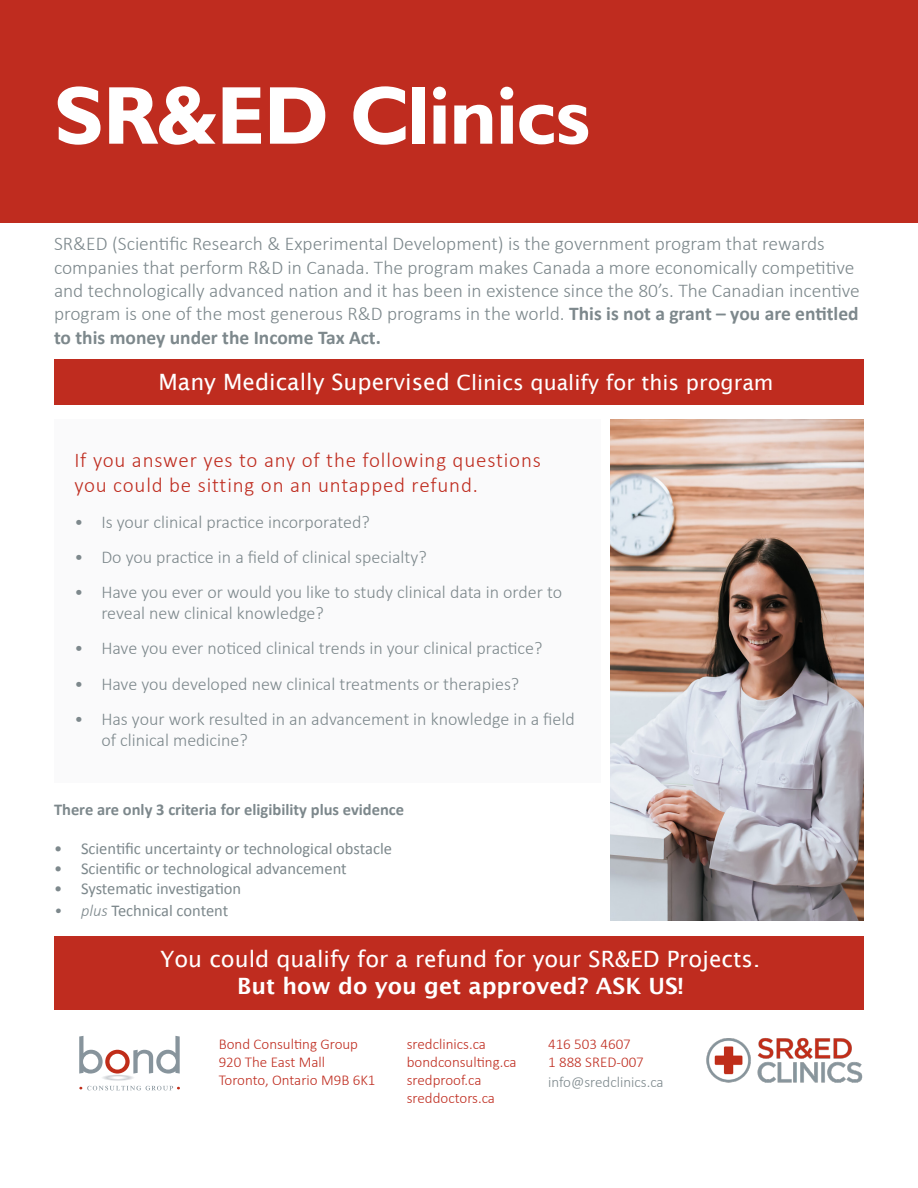
<style>
.page{position:relative;width:918px;height:1188px;background:#fff}
.page>*{position:absolute;margin:0;border:0;box-sizing:border-box;transform-origin:0 0}
.t1{font:700 82.5px "Humanist 521 BT";color:#fff}
.t2{font:22.5px "Lucida Sans";color:#fff}
.t3{font:600 22.5px "Lucida Sans";color:#fff}
.t4{font:300 21px "Calibri";letter-spacing:.04em;color:#bf2c1f}
.t5{font:21px "Lucida Sans";color:#fff}
.t6{font:300 19.5px/23.4px "Calibri";color:#7d888c}
.t7{font:300 18px/21.6px "Calibri";color:#7d888c}
.t8{font:16.5px "Calibri";color:#7d888c}
.t9{font:700 16.5px "Calibri";color:#7d888c}
.t10{font:300 15px "Calibri";color:#bf2c1f}
.t11{font:300 15px "Calibri";color:#7d888c}
.s1{font-weight:700}
.s2{font-size:22.5px}
.s3{font-weight:300;font-style:italic}
</style>
<div class="page">
<div style="left:0;top:0;width:918px;height:223px;background:#bf2c1f"></div>
<div style="left:54px;top:419px;width:546px;height:364px;background:#fafafb"></div>
<div style="left:54px;top:359px;width:810px;height:46px;background:#bf2c1f"></div>
<div style="left:54px;top:937px;width:810px;height:73px;background:#bf2c1f"></div>
<img style="left:610px;top:419px;width:254px;height:501px">
<svg style="left:102px;top:1075px;width:32px;height:6px"></svg>
<svg style="left:79px;top:1036px;width:101px;height:38px"></svg>
<svg style="left:79px;top:1086px;width:101px;height:4px"></svg>
<img style="left:706px;top:1038px;width:157px;height:45px">
<p class="t1" style="left:54px;top:64px;width:538px">SR&amp;ED Clinics</p>
<p class="t6" style="left:54px;top:232px;width:807px">SR&amp;ED (Scientific Research &amp; Experimental Development) is the government program that rewards companies that perform R&amp;D in Canada. The program makes Canada a more economically competitive and technologically advanced nation and it has been in existence since the 80’s. The Canadian incentive program is one of the most generous R&amp;D programs in the world. <span class="s1">This is not a grant – you are entitled to this money under the Income Tax Act.</span></p>
<p class="t5" style="left:159px;top:370px;width:616px"><span class="s2">Many Medically Supervised</span> Clinics qualify for this program</p>
<p class="t4" style="left:74px;top:447px;width:468px">If you answer yes to any of the following questions</p>
<p class="t4" style="left:74px;top:472px;width:405px">you could be sitting on an untapped refund.</p>
<p class="t7" style="left:74px;top:511px;width:297px">• Is your clinical practice incorporated?</p>
<p class="t7" style="left:74px;top:546px;width:354px">• Do you practice in a field of clinical specialty?</p>
<p class="t7" style="left:101px;top:581px;width:462px;text-indent:-27px">• Have you ever or would you like to study clinical data in order to reveal new clinical knowledge?</p>
<p class="t7" style="left:74px;top:638px;width:470px">• Have you ever noticed clinical trends in your clinical practice?</p>
<p class="t7" style="left:74px;top:673px;width:446px">• Have you developed new clinical treatments or therapies?</p>
<p class="t7" style="left:101px;top:708px;width:475px;text-indent:-27px">• Has your work resulted in an advancement in knowledge in a field of clinical medicine?</p>
<p class="t9" style="left:54px;top:799px;width:352px">There are only 3 criteria for eligibility plus evidence</p>
<p class="t8" style="left:54px;top:839px;width:340px">• Scientific uncertainty or technological obstacle</p>
<p class="t8" style="left:54px;top:858px;width:294px">• Scientific or technological advancement</p>
<p class="t8" style="left:54px;top:878px;width:189px">• Systematic investigation</p>
<p class="t8" style="left:54px;top:900px;width:176px"><span class="s3">• plus</span> Technical content</p>
<p class="t2" style="left:160px;top:947px;width:601px">You could qualify for a refund for your SR&amp;ED Projects.</p>
<p class="t3" style="left:237px;top:974px;width:448px">But how do you get approved? ASK US!</p>
<p class="t10" style="left:219px;top:1035px;width:141px">Bond Consulting Group</p>
<p class="t10" style="left:219px;top:1053px;width:108px">920 The East Mall</p>
<p class="t10" style="left:219px;top:1071px;width:158px">Toronto, Ontario M9B 6K1</p>
<p class="t10" style="left:407px;top:1035px;width:81px">sredclinics.ca</p>
<p class="t10" style="left:407px;top:1053px;width:111px">bondconsulting.ca</p>
<p class="t10" style="left:407px;top:1071px;width:76px">sredproof.ca</p>
<p class="t10" style="left:407px;top:1089px;width:90px">sreddoctors.ca</p>
<p class="t10" style="left:548px;top:1035px;width:84px">416 503 4607</p>
<p class="t10" style="left:548px;top:1053px;width:97px">1 888 SRED-007</p>
<p class="t11" style="left:548px;top:1073px;width:117px">info@sredclinics.ca</p>
</div>
